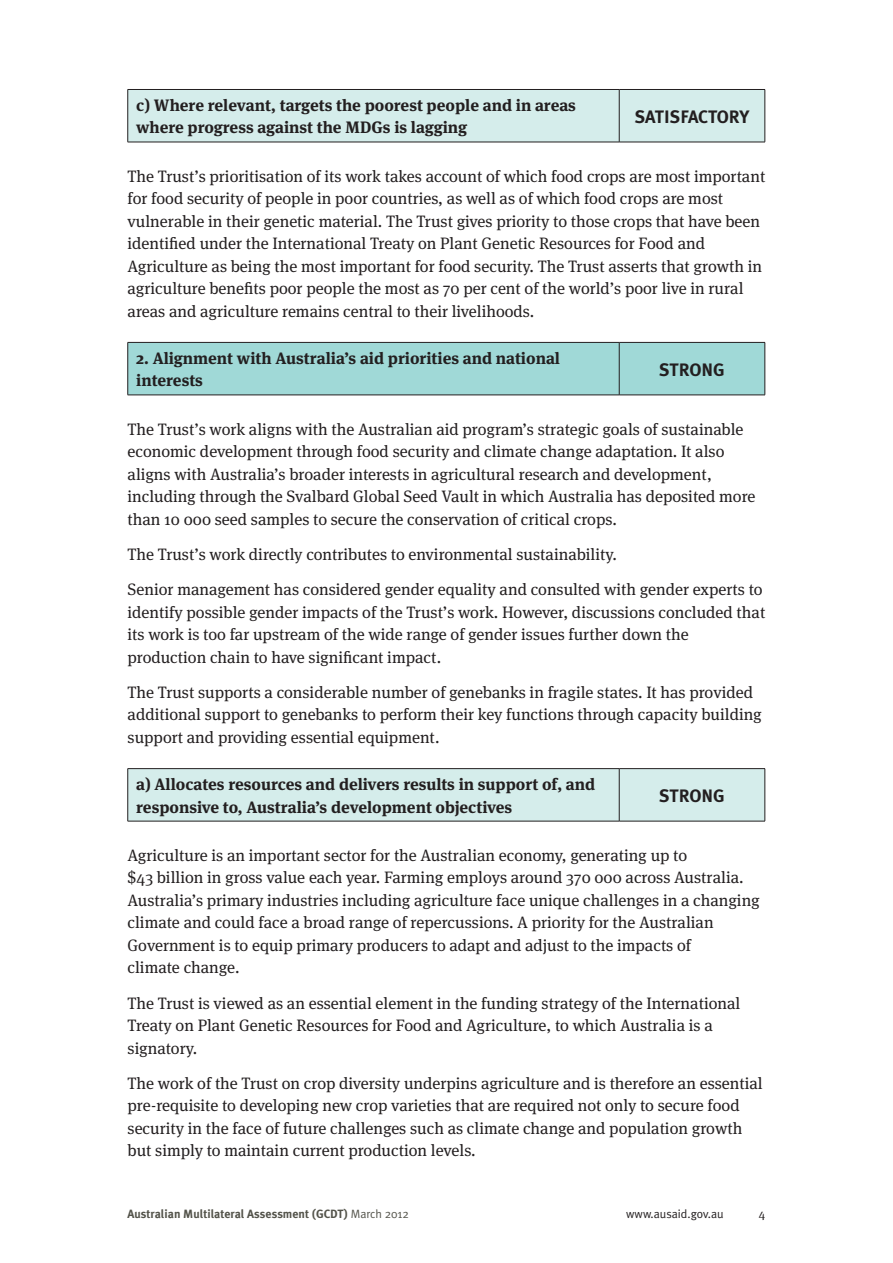
<style>
.page{position:relative;width:893px;height:1263px;background:#fff}
.page>*{position:absolute;margin:0;border:0;box-sizing:border-box;transform-origin:0 0}
._08bbbb_RIGHT_COLUMN{font:700 18px "Meta Plus";color:#231f20}
._04__BODY_TEXT{font:16.5px/22.5px "Meta Serif OT";color:#231f20}
._04__BODY_TEXT-2{font:700 16.5px/22.5px "Meta Serif OT";color:#231f20}
.t1{font:700 12px "Meta Plus";color:#53534a}
.t2{font:12px "Meta Plus Normal";color:#231f20}
.t3{font:12px "Meta Serif OT";color:#231f20}
.s1{font-family:"Meta Plus Normal";font-weight:400}
</style>
<div class="page">
<div style="left:128px;top:90px;width:637px;height:52px;background:#d5edeb"></div>
<hr style="left:128px;top:89px;width:491px;height:1px;background:#231f20">
<hr style="left:619px;top:89px;width:146px;height:1px;background:#231f20">
<hr style="left:619px;top:90px;width:1px;height:52px;background:#231f20">
<hr style="left:128px;top:142px;width:491px;height:1px;background:#231f20">
<hr style="left:619px;top:142px;width:146px;height:1px;background:#231f20">
<hr style="left:127px;top:90px;width:1px;height:52px;background:#231f20">
<hr style="left:765px;top:90px;width:1px;height:52px;background:#231f20">
<div style="left:128px;top:343px;width:637px;height:52px;background:#a0d9d7"></div>
<hr style="left:128px;top:342px;width:491px;height:1px;background:#231f20">
<hr style="left:619px;top:342px;width:146px;height:1px;background:#231f20">
<hr style="left:619px;top:343px;width:1px;height:52px;background:#231f20">
<hr style="left:128px;top:395px;width:491px;height:1px;background:#231f20">
<hr style="left:619px;top:395px;width:146px;height:1px;background:#231f20">
<hr style="left:127px;top:343px;width:1px;height:52px;background:#231f20">
<hr style="left:765px;top:343px;width:1px;height:52px;background:#231f20">
<div style="left:128px;top:769px;width:637px;height:52px;background:#d5edeb"></div>
<hr style="left:128px;top:768px;width:491px;height:1px;background:#231f20">
<hr style="left:619px;top:768px;width:146px;height:1px;background:#231f20">
<hr style="left:619px;top:769px;width:1px;height:52px;background:#231f20">
<hr style="left:128px;top:821px;width:491px;height:1px;background:#231f20">
<hr style="left:619px;top:821px;width:146px;height:1px;background:#231f20">
<hr style="left:127px;top:769px;width:1px;height:52px;background:#231f20">
<hr style="left:765px;top:769px;width:1px;height:52px;background:#231f20">
<p class="_04__BODY_TEXT-2" style="left:136px;top:94px;width:441px">c) Where relevant, targets the poorest people and in areas where progress against the MDGs is lagging</p>
<p class="_08bbbb_RIGHT_COLUMN" style="left:635px;top:106px;width:116px">SATISFACTORY</p>
<p class="_04__BODY_TEXT" style="left:128px;top:165px;width:639px">The Trust’s prioritisation of its work takes account of which food crops are most important for food security of people in poor countries, as well as of which food crops are most vulnerable in their genetic material. The Trust gives priority to those crops that have been identified under the International Treaty on Plant Genetic Resources for Food and Agriculture as being the most important for food security. The Trust asserts that growth in agriculture benefits poor people the most as 70 per cent of the world’s poor live in rural areas and agriculture remains central to their livelihoods.</p>
<p class="_04__BODY_TEXT-2" style="left:136px;top:347px;width:425px">2. Alignment with Australia’s aid priorities and national interests</p>
<p class="_08bbbb_RIGHT_COLUMN" style="left:659px;top:359px;width:67px">STRONG</p>
<p class="_04__BODY_TEXT" style="left:128px;top:418px;width:629px">The Trust’s work aligns with the Australian aid program’s strategic goals of sustainable economic development through food security and climate change adaptation. It also aligns with Australia’s broader interests in agricultural research and development, including through the Svalbard Global Seed Vault in which Australia has deposited more than 10 000 seed samples to secure the conservation of critical crops.</p>
<p class="_04__BODY_TEXT" style="left:128px;top:543px;width:491px">The Trust’s work directly contributes to environmental sustainability.</p>
<p class="_04__BODY_TEXT" style="left:128px;top:578px;width:639px">Senior management has considered gender equality and consulted with gender experts to identify possible gender impacts of the Trust’s work. However, discussions concluded that its work is too far upstream of the wide range of gender issues further down the production chain to have significant impact.</p>
<p class="_04__BODY_TEXT" style="left:128px;top:681px;width:636px">The Trust supports a considerable number of genebanks in fragile states. It has provided additional support to genebanks to perform their key functions through capacity building support and providing essential equipment.</p>
<p class="_04__BODY_TEXT-2" style="left:136px;top:773px;width:460px">a) Allocates resources and delivers results in support of, and responsive to, Australia’s development objectives</p>
<p class="_08bbbb_RIGHT_COLUMN" style="left:659px;top:785px;width:67px">STRONG</p>
<p class="_04__BODY_TEXT" style="left:128px;top:844px;width:634px">Agriculture is an important sector for the Australian economy, generating up to<br>$43 billion in gross value each year. Farming employs around 370 000 across Australia.<br>Australia’s primary industries including agriculture face unique challenges in a changing climate and could face a broad range of repercussions. A priority for the Australian Government is to equip primary producers to adapt and adjust to the impacts of<br>climate change.</p>
<p class="_04__BODY_TEXT" style="left:128px;top:992px;width:614px">The Trust is viewed as an essential element in the funding strategy of the International<br>Treaty on Plant Genetic Resources for Food and Agriculture, to which Australia is a signatory.</p>
<p class="_04__BODY_TEXT" style="left:128px;top:1072px;width:637px">The work of the Trust on crop diversity underpins agriculture and is therefore an essential pre-requisite to developing new crop varieties that are required not only to secure food security in the face of future challenges such as climate change and population growth but simply to maintain current production levels.</p>
<p class="t1" style="left:128px;top:1207px;width:283px">Australian Multilateral Assessment (GCDT) <span class="s1">March 2012</span></p>
<p class="t2" style="left:626px;top:1207px;width:99px">www.ausaid.gov.au</p>
<p class="t3" style="left:759px;top:1207px;width:8px">4</p>
</div>
